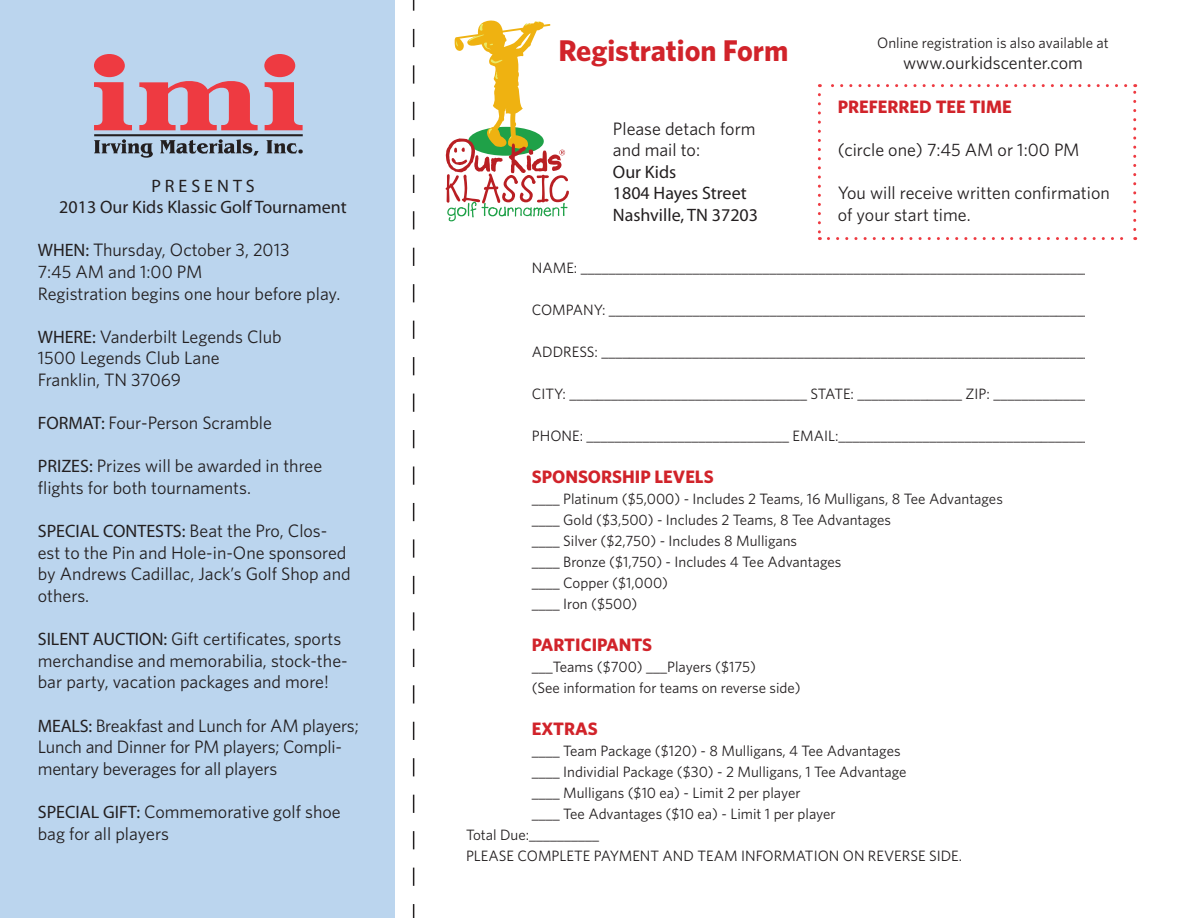
<style>
.page{position:relative;width:1188px;height:918px;background:#fff}
.page>*{position:absolute;margin:0;border:0;box-sizing:border-box;transform-origin:0 0}
.t1{font:700 30px "Whitney";color:#d1232a}
.t2{font:18px/21.6px "Whitney";color:#231f20}
.t3{font:18px "Myriad Pro";color:#231f20}
.t4{font:700 18px "Whitney";color:#d1232a}
.t5{font:18px "Myriad Pro";letter-spacing:.22em;color:#231f20}
.t6{font:15px "Whitney";color:#231f20}
.s1{font-family:"Myriad Pro"}
</style>
<div class="page">
<div style="left:0;top:0;width:394px;height:918px;background:#bbd5ee"></div>
<svg style="left:94px;top:54px;width:209px;height:104px"></svg>
<svg style="left:445px;top:20px;width:124px;height:201px"></svg>
<svg style="left:818px;top:95px;width:3px;height:145px"></svg>
<svg style="left:828px;top:237px;width:308px;height:3px"></svg>
<svg style="left:1133px;top:84px;width:3px;height:146px"></svg>
<svg style="left:819px;top:84px;width:307px;height:3px"></svg>
<svg style="left:413px;top:0;width:1px;height:918px"></svg>
<p class="t5" style="left:151px;top:174px;width:105px">PRESENTS</p>
<p class="t3" style="left:59px;top:196px;width:289px">2013 Our Kids Klassic Golf Tournament</p>
<p class="t2" style="left:38px;top:239px;width:253px"><span class="s1">WHEN:</span> Thursday, October 3, 2013</p>
<p class="t2" style="left:38px;top:260px;width:166px">7:45 AM and 1:00 PM</p>
<p class="t2" style="left:38px;top:282px;width:304px">Registration begins one hour before play.</p>
<p class="t2" style="left:38px;top:325px;width:245px"><span class="s1">WHERE:</span> Vanderbilt Legends Club</p>
<p class="t2" style="left:38px;top:347px;width:183px">1500 Legends Club Lane</p>
<p class="t2" style="left:38px;top:368px;width:145px">Franklin, TN 37069</p>
<p class="t2" style="left:38px;top:412px;width:236px"><span class="s1">FORMAT:</span> Four-Person Scramble</p>
<p class="t2" style="left:38px;top:455px;width:286px"><span class="s1">PRIZES:</span> Prizes will be awarded in three flights for both tournaments.</p>
<p class="t2" style="left:38px;top:520px;width:314px"><span class="s1">SPECIAL CONTESTS:</span> Beat the Pro, Clos&shy;est to the Pin and Hole-in-One sponsored by Andrews Cadillac, Jack’s Golf Shop and others.</p>
<p class="t2" style="left:38px;top:628px;width:305px"><span class="s1">SILENT AUCTION:</span> Gift certificates, sports</p>
<p class="t2" style="left:38px;top:649px;width:311px">merchandise and memorabilia, stock-the&shy;bar party, vacation packages and more!</p>
<p class="t2" style="left:38px;top:714px;width:322px"><span class="s1">MEALS:</span> Breakfast and Lunch for AM players;<br>Lunch and Dinner for PM players; Compli&shy;mentary beverages for all players</p>
<p class="t2" style="left:38px;top:800px;width:304px"><span class="s1">SPECIAL GIFT:</span> Commemorative golf shoe bag for all players</p>
<p class="t1" style="left:558px;top:32px;width:232px">Registration Form</p>
<p class="t2" style="left:613px;top:117px;width:144px">Please detach form and mail to:</p>
<p class="t3" style="left:613px;top:161px;width:65px">Our Kids</p>
<p class="t3" style="left:613px;top:182px;width:135px">1804 Hayes Street</p>
<p class="t3" style="left:613px;top:204px;width:147px">Nashville, TN 37203</p>
<p class="t6" style="left:877px;top:33px;width:233px">Online registration is also available at</p>
<p class="t2" style="left:903px;top:52px;width:181px">www.ourkidscenter.com</p>
<p class="t4" style="left:838px;top:95px;width:176px">PREFERRED TEE TIME</p>
<p class="t2" style="left:838px;top:138px;width:243px">(circle one) 7:45 AM or 1:00 PM</p>
<p class="t2" style="left:838px;top:181px;width:274px">You will receive written confirmation</p>
<p class="t2" style="left:838px;top:203px;width:134px">of your start time.</p>
<p class="t6" style="left:532px;top:258px;width:561px">NAME: _________________________________________________________________________</p>
<p class="t6" style="left:532px;top:300px;width:561px">COMPANY: _____________________________________________________________________</p>
<p class="t6" style="left:532px;top:342px;width:560px">ADDRESS: ______________________________________________________________________</p>
<p class="t6" style="left:532px;top:384px;width:561px">CITY: __________________________________ STATE: _______________ ZIP: ______________</p>
<p class="t6" style="left:532px;top:426px;width:560px">PHONE: _____________________________ EMAIL:____________________________________</p>
<p class="t4" style="left:532px;top:466px;width:183px">SPONSORSHIP LEVELS</p>
<p class="t6" style="left:532px;top:489px;width:473px">____ Platinum ($5,000) - Includes 2 Teams, 16 Mulligans, 8 Tee Advantages</p>
<p class="t6" style="left:532px;top:510px;width:361px">____ Gold ($3,500) - Includes 2 Teams, 8 Tee Advantages</p>
<p class="t6" style="left:532px;top:531px;width:267px">____ Silver ($2,750) - Includes 8 Mulligans</p>
<p class="t6" style="left:532px;top:552px;width:311px">____ Bronze ($1,750) - Includes 4 Tee Advantages</p>
<p class="t6" style="left:532px;top:573px;width:138px">____ Copper ($1,000)</p>
<p class="t6" style="left:532px;top:594px;width:107px">____ Iron ($500)</p>
<p class="t4" style="left:532px;top:634px;width:122px">PARTICIPANTS</p>
<p class="t6" style="left:532px;top:657px;width:226px">___Teams ($700) ___Players ($175)</p>
<p class="t6" style="left:532px;top:678px;width:270px">(See information for teams on reverse side)</p>
<p class="t4" style="left:532px;top:718px;width:67px">EXTRAS</p>
<p class="t6" style="left:532px;top:741px;width:370px">____ Team Package ($120) - 8 Mulligans, 4 Tee Advantages</p>
<p class="t6" style="left:532px;top:762px;width:376px">____ Individial Package ($30) - 2 Mulligans, 1 Tee Advantage</p>
<p class="t6" style="left:532px;top:783px;width:270px">____ Mulligans ($10 ea) - Limit 2 per player</p>
<p class="t6" style="left:532px;top:804px;width:305px">____ Tee Advantages ($10 ea) - Limit 1 per player</p>
<p class="t6" style="left:466px;top:825px;width:135px">Total Due:__________</p>
<p class="t6" style="left:466px;top:846px;width:498px">PLEASE COMPLETE PAYMENT AND TEAM INFORMATION ON REVERSE SIDE.</p>
</div>
